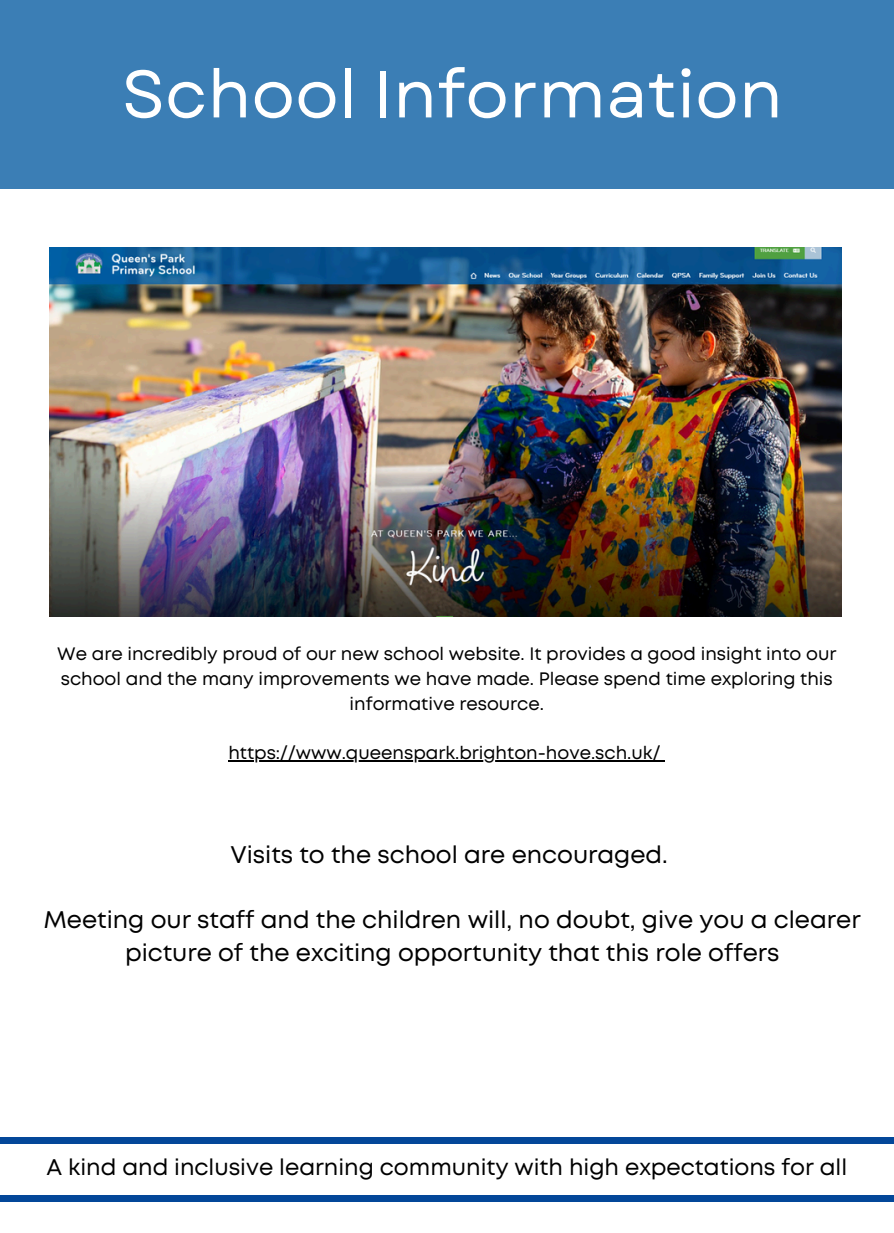
<style>
.page{position:relative;width:894px;height:1233px;background:#fff}
.page>*{position:absolute;margin:0;border:0;box-sizing:border-box;transform-origin:0 0}
.t1{font:66.9px "Garet";color:#fff}
.t2{font:24px/32.7px "Mont";color:#000;text-align:center}
.t3{font:22.65px "Mont";color:#000}
.t4{font:18px/24.8px "Mont";color:#000;text-align:center}
</style>
<div class="page">
<div style="left:0;top:0;width:893px;height:188px;background:#3b7eb5"></div>
<div style="left:0;top:1138px;width:893px;height:5px;background:#034799"></div>
<div style="left:0;top:1196px;width:893px;height:5px;background:#034799"></div>
<img style="left:50px;top:248px;width:791px;height:369px">
<hr style="left:228px;top:760px;width:432px;height:1px;background:#000">
<p class="t1" style="left:122px;top:46px;width:662px">School Information</p>
<h1 class="t4" style="left:57px;top:643px;width:780px">We are incredibly proud of our new school website. It provides a good insight into our school and the many improvements we have made. Please spend time exploring this informative resource.</h1>
<p class="t4" style="left:228px;top:742px;width:433px">https://www.queenspark.brighton-hove.sch.uk/</p>
<p class="t2" style="left:230px;top:840px;width:439px">Visits to the school are encouraged.</p>
<p class="t2" style="left:44px;top:905px;width:818px">Meeting our staff and the children will, no doubt, give you a clearer picture of the exciting opportunity that this role offers</p>
<h2 class="t3" style="left:46px;top:1159px;width:802px">A kind and inclusive learning community with high expectations for all</h2>
</div>
